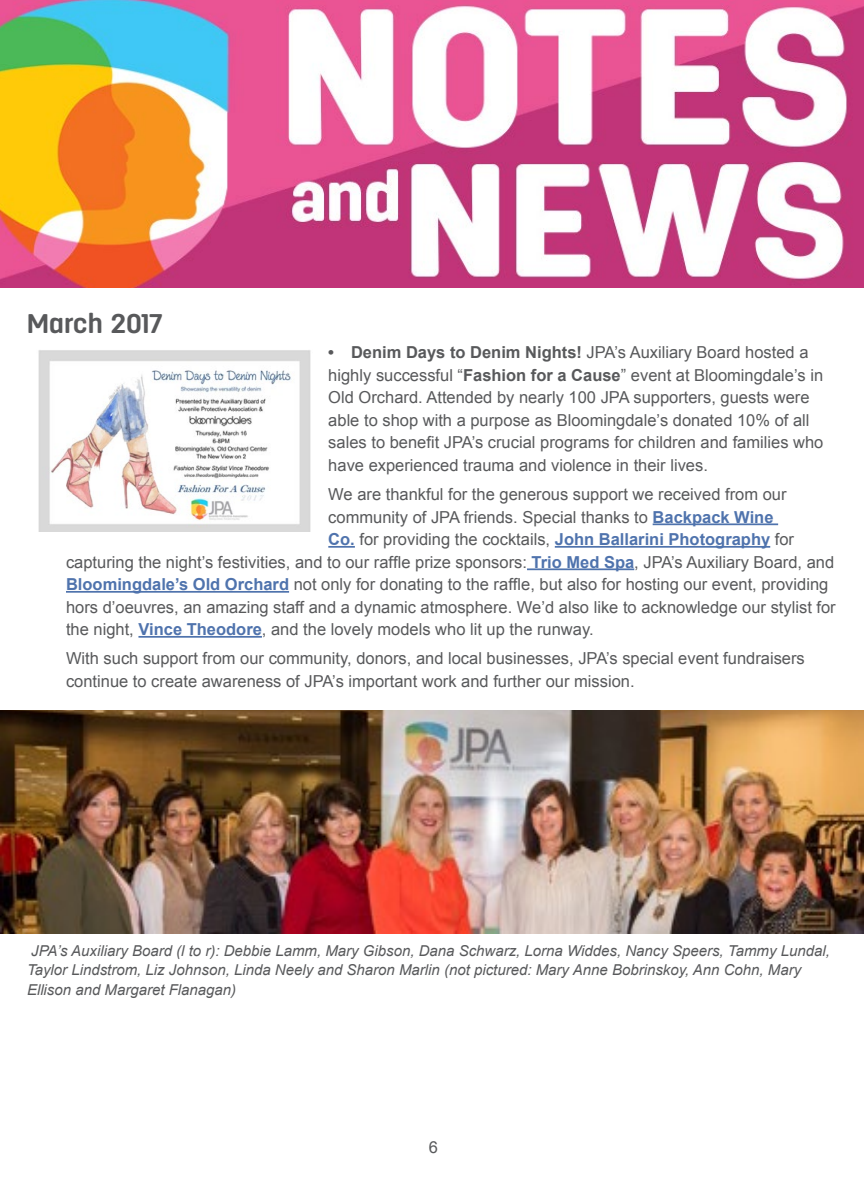
<style>
.page{position:relative;width:864px;height:1188px;background:#fff}
.page>*{position:absolute;margin:0;border:0;box-sizing:border-box;transform-origin:0 0}
.t1{font:700 27px "Antartida Rounded";color:#58595b}
.t2{font:16.5px/22.5px "Arial";color:#58595b}
.t3{font:italic 15px/19.5px "Arial";color:#58595b}
.s1{font-weight:700}
.s2{font-weight:700;color:#4f73ad}
</style>
<div class="page">
<img style="left:0;top:0;width:864px;height:287px">
<hr style="left:653px;top:523px;width:125px;height:2px;background:#4f73ad">
<hr style="left:328px;top:546px;width:27px;height:2px;background:#4f73ad">
<hr style="left:555px;top:546px;width:215px;height:2px;background:#4f73ad">
<hr style="left:527px;top:568px;width:107px;height:2px;background:#4f73ad">
<hr style="left:66px;top:591px;width:223px;height:2px;background:#4f73ad">
<hr style="left:138px;top:636px;width:124px;height:2px;background:#4f73ad">
<img style="left:38px;top:350px;width:273px;height:182px">
<img style="left:0;top:711px;width:864px;height:222px">
<h1 class="t1" style="left:27px;top:309px;width:137px">March 2017</h1>
<p class="t2" style="left:328px;top:341px;width:497px"><span class="s1">• Denim Days to Denim Nights!</span> JPA’s Auxiliary Board hosted a highly successful “<span class="s1">Fashion for a Cause</span>” event at Bloomingdale’s in Old Orchard. Attended by nearly 100 JPA supporters, guests were able to shop with a purpose as Bloomingdale’s donated 10% of all sales to benefit JPA’s crucial programs for children and families who have experienced trauma and violence in their lives.</p>
<p class="t2" style="left:328px;top:483px;width:460px">We are thankful for the generous support we received from our</p>
<p class="t2" style="left:328px;top:506px;width:447px">community of JPA friends. Special thanks to <span class="s2">Backpack Wine</span></p>
<p class="t2" style="left:328px;top:528px;width:467px"><span class="s2">Co.</span> for providing the cocktails, <span class="s2">John Ballarini Photography</span> for</p>
<p class="t2" style="left:66px;top:551px;width:770px">capturing the night’s festivities, and to our raffle prize sponsors: <span class="s2">Trio Med Spa</span>, JPA’s Auxiliary Board, and</p>
<p class="t2" style="left:66px;top:573px;width:764px"><span class="s2">Bloomingdale’s Old Orchard</span> not only for donating to the raffle, but also for hosting our event, providing</p>
<p class="t2" style="left:66px;top:596px;width:771px">hors d’oeuvres, an amazing staff and a dynamic atmosphere. We’d also like to acknowledge our stylist for</p>
<p class="t2" style="left:66px;top:618px;width:529px">the night, <span class="s2">Vince Theodore</span>, and the lovely models who lit up the runway.</p>
<p class="t2" style="left:66px;top:648px;width:740px">With such support from our community, donors, and local businesses, JPA’s special event fundraisers continue to create awareness of JPA’s important work and further our mission.</p>
<p class="t3" style="left:27px;top:941px;width:804px">JPA’s Auxiliary Board (l to r): Debbie Lamm, Mary Gibson, Dana Schwarz, Lorna Widdes, Nancy Speers, Tammy Lundal,<br>Taylor Lindstrom, Liz Johnson, Linda Neely and Sharon Marlin (not pictured: Mary Anne Bobrinskoy, Ann Cohn, Mary<br>Ellison and Margaret Flanagan)</p>
<p class="t2" style="left:429px;top:1136px;width:11px">6</p>
</div>
